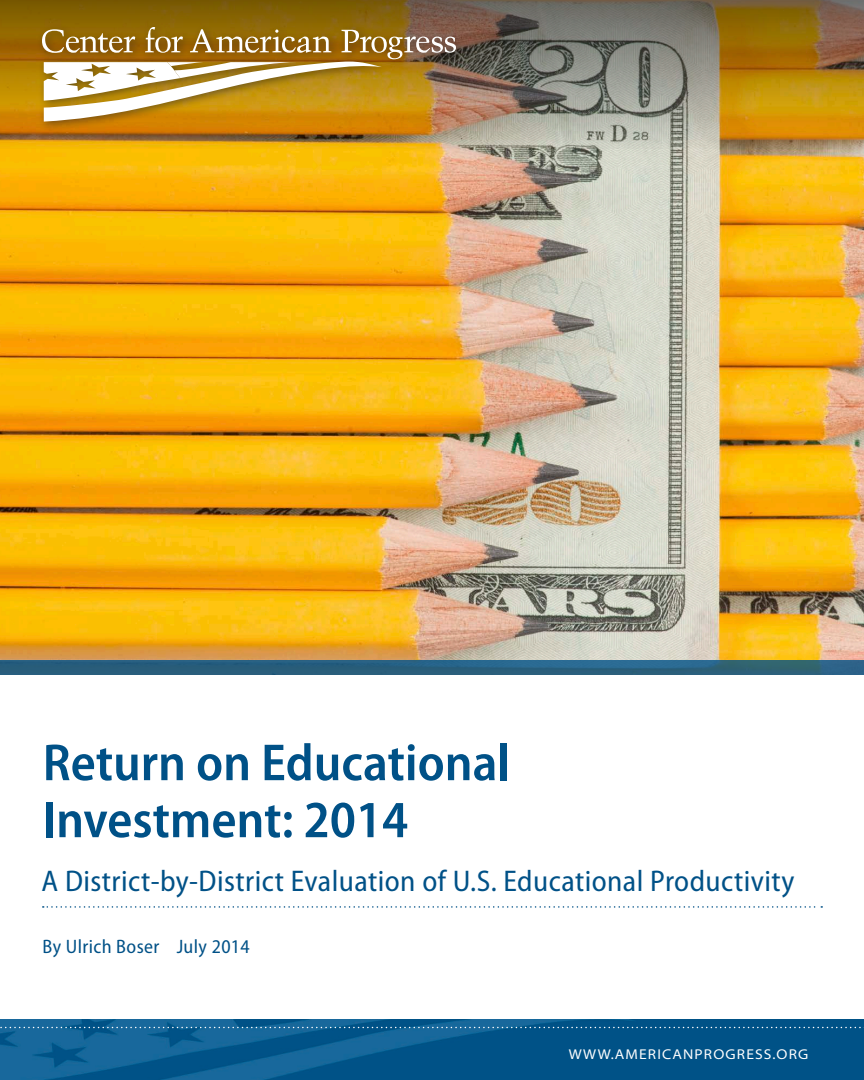
<style>
.page{position:relative;width:864px;height:1080px;background:#fff}
.page>*{position:absolute;margin:0;border:0;box-sizing:border-box;transform-origin:0 0}
.t1{font:600 semi-condensed 52.5px/57px "Myriad Pro";color:#005187}
.t2{font:semi-condensed 30px "Myriad Pro";letter-spacing:.015em;color:#005187}
.t3{font:semi-condensed 19.5px "Myriad Pro";letter-spacing:.02em;color:#005187}
.t4{font:semi-expanded 14.25px "Myriad Pro";letter-spacing:.08em;color:#fff}
</style>
<div class="page">
<img style="left:0;top:1019px;width:864px;height:61px">
<img style="left:0;top:148px;width:864px;height:512px">
<svg style="left:43px;top:906px;width:779px;height:2px"></svg>
<svg style="left:0;top:660px;width:864px;height:15px;background:#29607f"></svg>
<img style="left:0;top:0;width:864px;height:148px">
<div style="left:36px;top:21px;width:430px;height:111px;background:#231f20;opacity:.5"></div>
<svg style="left:42px;top:27px;width:414px;height:95px"></svg>
<svg style="left:0;top:1027px;width:864px;height:1px"></svg>
<h1 class="t1" style="left:43px;top:735px;width:469px">Return on Educational<br>Investment: 2014</h1>
<p class="t2" style="left:42px;top:865px;width:754px">A District-by-District Evaluation of U.S. Educational Productivity</p>
<p class="t3" style="left:43px;top:936px;width:209px">By Ulrich Boser July 2014</p>
<p class="t4" style="left:569px;top:1047px;width:241px">WWW.AMERICANPROGRESS.ORG</p>
</div>
